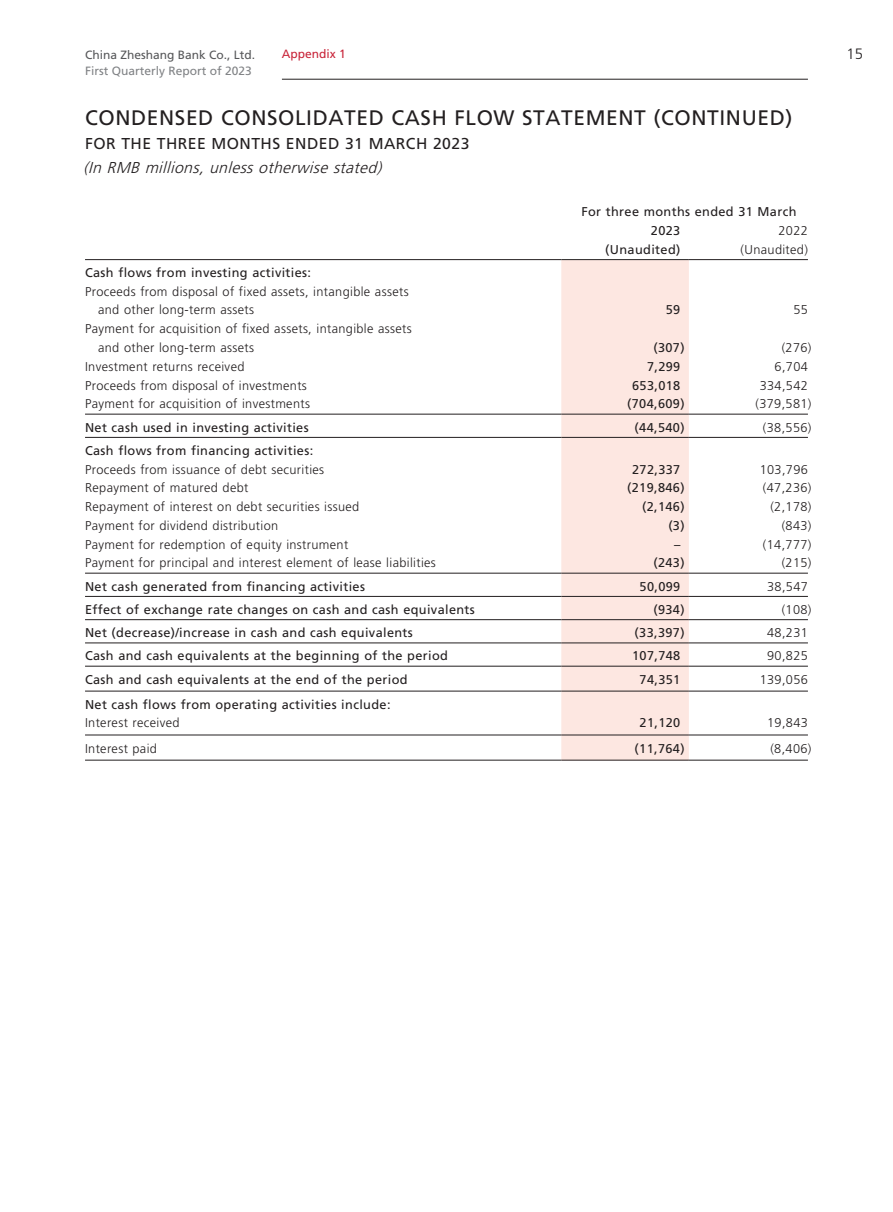
<style>
.page{position:relative;width:893px;height:1212px;background:#fff}
.page>*{position:absolute;margin:0;border:0;box-sizing:border-box;transform-origin:0 0}
.t1{font:21px "Frutiger LT Std";letter-spacing:.03em;color:#231f20}
.t2{font:italic 300 15.75px "Frutiger LT Std";color:#231f20}
.t3{font:15.75px "Frutiger LT Std";letter-spacing:.03em;color:#231f20}
.t4{font:300 15px "Frutiger LT Std";color:#231f20}
.t5{font:300 12.75px/18.8px "Frutiger LT Std";letter-spacing:.03em;color:#231f20}
.t6{font:12.75px/18.8px "Frutiger LT Std";letter-spacing:.03em;color:#231f20}
.t7{font:12px "Frutiger LT Std";color:#808285}
.t8{font:12px "Frutiger LT Std";color:#57585a}
.t9{font:12px "Frutiger LT Std";color:#c82439}
</style>
<div class="page">
<hr style="left:282px;top:79px;width:526px;height:1px;background:#231f20">
<div style="left:561px;top:260px;width:128px;height:500px;background:#fde7e1"></div>
<hr style="left:85px;top:259px;width:476px;height:1px;background:#231f20">
<hr style="left:561px;top:259px;width:128px;height:1px;background:#231f20">
<hr style="left:689px;top:259px;width:119px;height:1px;background:#231f20">
<hr style="left:85px;top:414px;width:476px;height:1px;background:#231f20">
<hr style="left:561px;top:414px;width:128px;height:1px;background:#231f20">
<hr style="left:689px;top:414px;width:119px;height:1px;background:#231f20">
<hr style="left:85px;top:437px;width:476px;height:1px;background:#231f20">
<hr style="left:561px;top:437px;width:128px;height:1px;background:#231f20">
<hr style="left:689px;top:437px;width:119px;height:1px;background:#231f20">
<hr style="left:85px;top:573px;width:476px;height:1px;background:#231f20">
<hr style="left:561px;top:573px;width:128px;height:1px;background:#231f20">
<hr style="left:689px;top:573px;width:119px;height:1px;background:#231f20">
<hr style="left:85px;top:596px;width:476px;height:1px;background:#231f20">
<hr style="left:561px;top:596px;width:128px;height:1px;background:#231f20">
<hr style="left:689px;top:596px;width:119px;height:1px;background:#231f20">
<hr style="left:85px;top:619px;width:476px;height:1px;background:#231f20">
<hr style="left:561px;top:619px;width:128px;height:1px;background:#231f20">
<hr style="left:689px;top:619px;width:119px;height:1px;background:#231f20">
<hr style="left:85px;top:643px;width:476px;height:1px;background:#231f20">
<hr style="left:561px;top:643px;width:128px;height:1px;background:#231f20">
<hr style="left:689px;top:643px;width:119px;height:1px;background:#231f20">
<hr style="left:85px;top:666px;width:476px;height:1px;background:#231f20">
<hr style="left:561px;top:666px;width:128px;height:1px;background:#231f20">
<hr style="left:689px;top:666px;width:119px;height:1px;background:#231f20">
<hr style="left:85px;top:691px;width:476px;height:1px;background:#231f20">
<hr style="left:561px;top:691px;width:128px;height:1px;background:#231f20">
<hr style="left:689px;top:691px;width:119px;height:1px;background:#231f20">
<hr style="left:85px;top:734px;width:476px;height:1px;background:#231f20">
<hr style="left:561px;top:734px;width:128px;height:1px;background:#231f20">
<hr style="left:689px;top:734px;width:119px;height:1px;background:#231f20">
<hr style="left:85px;top:760px;width:476px;height:1px;background:#231f20">
<hr style="left:561px;top:760px;width:128px;height:1px;background:#231f20">
<hr style="left:689px;top:760px;width:119px;height:1px;background:#231f20">
<p class="t8" style="left:85px;top:48px;width:172px">China Zheshang Bank Co., Ltd.</p>
<p class="t4" style="left:846px;top:46px;width:18px">15</p>
<p class="t7" style="left:85px;top:64px;width:168px">First Quarterly Report of 2023</p>
<p class="t9" style="left:282px;top:47px;width:66px">Appendix 1</p>
<h1 class="t1" style="left:85px;top:105px;width:709px">CONDENSED CONSOLIDATED CASH FLOW STATEMENT (CONTINUED)</h1>
<p class="t3" style="left:85px;top:134px;width:386px">FOR THE THREE MONTHS ENDED 31 MARCH 2023</p>
<p class="t2" style="left:83px;top:159px;width:304px">(In RMB millions,unlessotherwise stated)</p>
<p class="t6" style="left:651px;top:202px;width:147px;text-indent:-70px">For three months ended 31 March<br>2023</p>
<p class="t5" style="left:778px;top:221px;width:31px">2022</p>
<p class="t6" style="left:85px;top:263px;width:228px">Cash flows from investing activities:</p>
<p class="t5" style="left:98px;top:282px;width:312px;text-indent:-13px">Proceeds from disposal of fixed assets, intangible assets and other long-term assets</p>
<p class="t5" style="left:98px;top:320px;width:315px;text-indent:-13px">Payment for acquisition of fixed assets, intangible assets and other long-term assets</p>
<p class="t6" style="left:605px;top:240px;width:77px">(Unaudited)</p>
<p class="t5" style="left:741px;top:240px;width:69px">(Unaudited)</p>
<p class="t6" style="left:666px;top:301px;width:16px">59</p>
<p class="t5" style="left:793px;top:301px;width:16px">55</p>
<p class="t6" style="left:653px;top:338px;width:33px">(307)</p>
<p class="t5" style="left:782px;top:338px;width:31px">(276)</p>
<p class="t5" style="left:85px;top:357px;width:161px">Investment returns received</p>
<p class="t6" style="left:647px;top:357px;width:35px">7,299</p>
<p class="t5" style="left:775px;top:357px;width:35px">6,704</p>
<p class="t5" style="left:85px;top:376px;width:223px">Proceeds from disposal of investments</p>
<p class="t6" style="left:632px;top:376px;width:50px">653,018</p>
<p class="t5" style="left:760px;top:376px;width:50px">334,542</p>
<p class="t5" style="left:85px;top:395px;width:227px">Payment for acquisition of investments</p>
<p class="t6" style="left:627px;top:394px;width:59px">(704,609)</p>
<p class="t5" style="left:755px;top:395px;width:58px">(379,581)</p>
<p class="t6" style="left:85px;top:418px;width:225px">Net cash used in investing activities</p>
<p class="t6" style="left:635px;top:418px;width:51px">(44,540)</p>
<p class="t5" style="left:763px;top:418px;width:50px">(38,556)</p>
<p class="t6" style="left:85px;top:441px;width:230px">Cash flows from financing activities:</p>
<p class="t5" style="left:85px;top:460px;width:241px">Proceeds from issuance of debt securities</p>
<p class="t6" style="left:632px;top:460px;width:50px">272,337</p>
<p class="t5" style="left:760px;top:460px;width:50px">103,796</p>
<p class="t5" style="left:85px;top:479px;width:165px">Repayment of matured debt</p>
<p class="t6" style="left:627px;top:478px;width:59px">(219,846)</p>
<p class="t5" style="left:763px;top:479px;width:50px">(47,236)</p>
<p class="t5" style="left:85px;top:497px;width:276px">Repayment of interest on debt securities issued</p>
<p class="t6" style="left:642px;top:497px;width:44px">(2,146)</p>
<p class="t5" style="left:770px;top:497px;width:43px">(2,178)</p>
<p class="t5" style="left:85px;top:516px;width:195px">Payment for dividend distribution</p>
<p class="t6" style="left:668px;top:516px;width:18px">(3)</p>
<p class="t5" style="left:782px;top:516px;width:31px">(843)</p>
<p class="t5" style="left:85px;top:535px;width:265px">Payment for redemption of equity instrument</p>
<p class="t6" style="left:674px;top:535px;width:8px">–</p>
<p class="t5" style="left:763px;top:535px;width:50px">(14,777)</p>
<p class="t5" style="left:85px;top:554px;width:352px">Payment for principal and interest element of lease liabilities</p>
<p class="t6" style="left:653px;top:553px;width:33px">(243)</p>
<p class="t5" style="left:782px;top:554px;width:31px">(215)</p>
<p class="t6" style="left:85px;top:577px;width:281px">Net cash generated from financing activities</p>
<p class="t6" style="left:640px;top:577px;width:42px">50,099</p>
<p class="t5" style="left:767px;top:577px;width:42px">38,547</p>
<p class="t6" style="left:85px;top:600px;width:391px">Effect of exchange rate changes on cash and cash equivalents</p>
<p class="t6" style="left:653px;top:600px;width:33px">(934)</p>
<p class="t5" style="left:782px;top:600px;width:31px">(108)</p>
<p class="t6" style="left:85px;top:623px;width:329px">Net (decrease)/increase in cash and cash equivalents</p>
<p class="t6" style="left:635px;top:623px;width:51px">(33,397)</p>
<p class="t5" style="left:767px;top:623px;width:42px">48,231</p>
<p class="t6" style="left:85px;top:646px;width:364px">Cash and cash equivalents at the beginning of the period</p>
<p class="t6" style="left:632px;top:646px;width:50px">107,748</p>
<p class="t5" style="left:767px;top:647px;width:42px">90,825</p>
<p class="t6" style="left:85px;top:670px;width:324px">Cash and cash equivalents at the end of the period</p>
<p class="t6" style="left:640px;top:670px;width:42px">74,351</p>
<p class="t5" style="left:760px;top:670px;width:50px">139,056</p>
<p class="t6" style="left:85px;top:695px;width:307px">Net cash flows from operating activities include:</p>
<p class="t5" style="left:85px;top:714px;width:96px">Interest received</p>
<p class="t6" style="left:640px;top:714px;width:42px">21,120</p>
<p class="t5" style="left:767px;top:714px;width:42px">19,843</p>
<p class="t5" style="left:85px;top:739px;width:73px">Interest paid</p>
<p class="t6" style="left:635px;top:739px;width:51px">(11,764)</p>
<p class="t5" style="left:770px;top:739px;width:43px">(8,406)</p>
</div>
